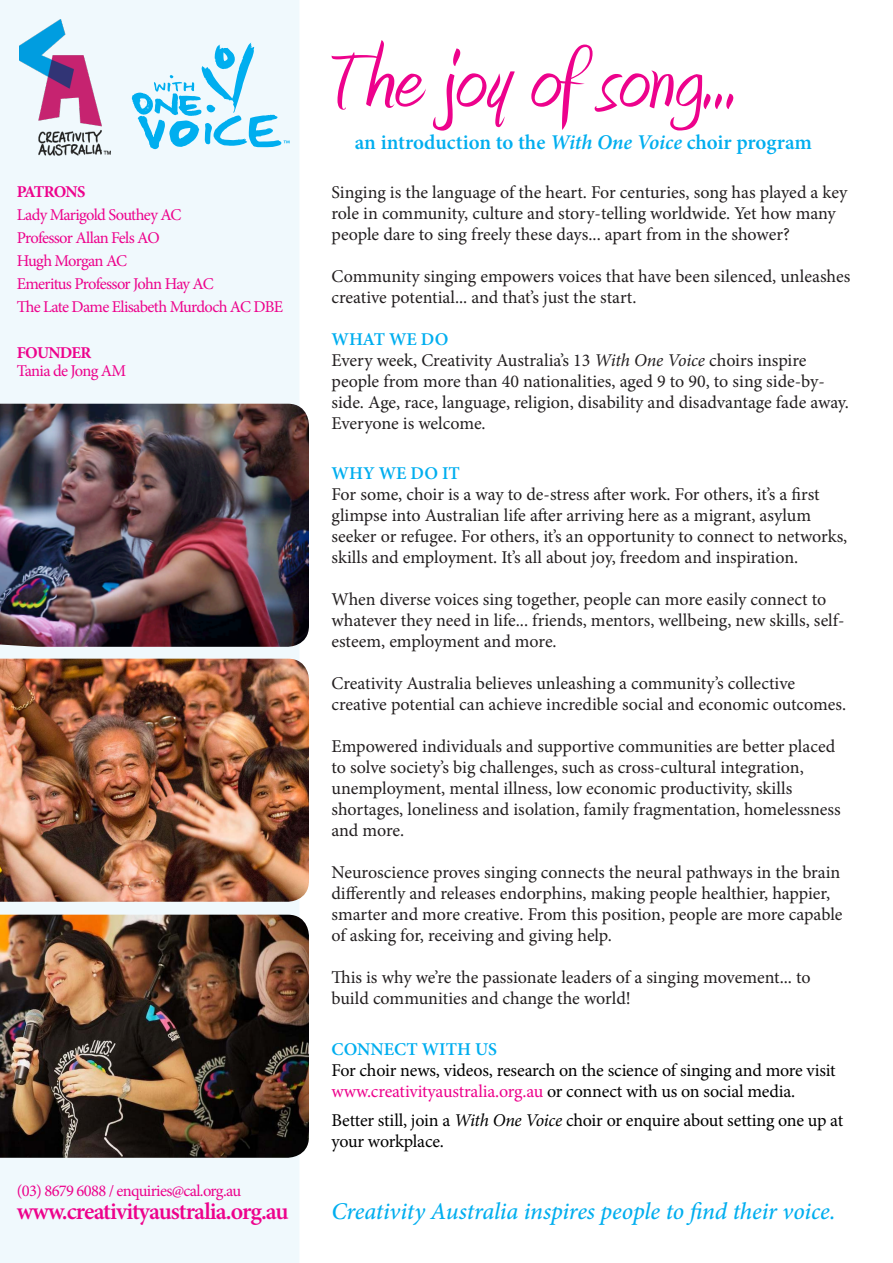
<style>
.page{position:relative;width:893px;height:1263px;background:#fff}
.page>*{position:absolute;margin:0;border:0;box-sizing:border-box;transform-origin:0 0}
.t1{font:99px "Amienne";color:#ed028c}
.t2{font:italic 500 24px "Minion Pro";letter-spacing:-.01em;color:#00aeef}
.t3{font:600 24px "Minion Pro";letter-spacing:-.04em;color:#ed028c}
.t4{font:600 21px "Minion Pro";color:#00aeef}
.t5{font:18px/21px "Minion Pro";letter-spacing:-.005em;color:#231f20}
.Body_Text{font:18px/21px "Minion Pro";letter-spacing:-.01em;color:#000}
.t6{font:600 18px "Minion Pro";color:#00aeef}
.t7{font:16.5px/18.8px "Minion Pro";letter-spacing:-.045em;color:#ed028c}
.t8{font:700 16.5px "Minion Pro";letter-spacing:-.055em;color:#ed028c}
.s1{font-weight:700}
.s2{font-style:italic}
.s3{font-weight:600;color:#00aeef}
.s4{color:#ed028c}
</style>
<div class="page">
<div style="left:0;top:0;width:299px;height:1263px;background:#f0f9fd"></div>
<svg style="left:131px;top:43px;width:159px;height:107px"></svg>
<img style="left:20px;top:19px;width:90px;height:136px">
<img style="left:0;top:915px;width:309px;height:243px">
<img style="left:0;top:659px;width:309px;height:243px">
<img style="left:0;top:404px;width:309px;height:243px">
<p class="t8" style="left:17px;top:180px;width:70px">PATRONS</p>
<p class="t7" style="left:17px;top:205px;width:166px">Lady Marigold Southey AC</p>
<p class="t7" style="left:17px;top:228px;width:145px">Professor Allan Fels AO</p>
<p class="t7" style="left:17px;top:251px;width:112px">Hugh Morgan AC</p>
<p class="t7" style="left:17px;top:274px;width:199px">Emeritus Professor John Hay AC</p>
<p class="t7" style="left:17px;top:297px;width:268px">The Late Dame Elisabeth Murdoch AC DBE</p>
<p class="t7" style="left:17px;top:343px;width:111px"><span class="s1">FOUNDER<br></span>Tania de Jong AM</p>
<p class="t7" style="left:17px;top:1182px;width:226px">(03) 8679 6088 / enquiries@cal.org.au</p>
<p class="t3" style="left:17px;top:1194px;width:273px">www.creativityaustralia.org.au</p>
<p class="t1" style="left:324px;top:37px;width:414px">The joy of song...</p>
<p class="t4" style="left:355px;top:128px;width:459px">an introduction to the <span class="s2">With One Voice</span> choir program</p>
<p class="t5" style="left:331px;top:182px;width:517px">Singing is the language of the heart. For centuries, song has played a key role in community, culture and story-telling worldwide. Yet how many people dare to sing freely these days... apart from in the shower?</p>
<p class="t5" style="left:331px;top:266px;width:520px">Community singing empowers voices that have been silenced, unleashes creative potential... and that’s just the start.</p>
<p class="t6" style="left:331px;top:326px;width:118px">WHAT WE DO</p>
<p class="t5" style="left:331px;top:350px;width:519px">Every week, Creativity Australia’s 13 <span class="s2">With One Voice</span> choirs inspire people from more than 40 nationalities, aged 9 to 90, to sing side-by&shy;side. Age, race, language, religion, disability and disadvantage fade away.<br>Everyone is welcome.</p>
<p class="t6" style="left:331px;top:461px;width:130px">WHY WE DO IT</p>
<p class="t5" style="left:331px;top:484px;width:517px">For some, choir is a way to de-stress after work. For others, it’s a first glimpse into Australian life after arriving here as a migrant, asylum seeker or refugee. For others, it’s an opportunity to connect to networks, skills and employment. It’s all about joy, freedom and inspiration.</p>
<p class="t5" style="left:331px;top:589px;width:515px">When diverse voices sing together, people can more easily connect to whatever they need in life... friends, mentors, wellbeing, new skills, self&shy;esteem, employment and more.</p>
<p class="t5" style="left:331px;top:673px;width:516px">Creativity Australia believes unleashing a community’s collective creative potential can achieve incredible social and economic outcomes.</p>
<p class="t5" style="left:331px;top:736px;width:511px">Empowered individuals and supportive communities are better placed to solve society’s big challenges, such as cross-cultural integration, unemployment, mental illness, low economic productivity, skills shortages, loneliness and isolation, family fragmentation, homelessness and more.</p>
<p class="t5" style="left:331px;top:862px;width:513px">Neuroscience proves singing connects the neural pathways in the brain differently and releases endorphins, making people healthier, happier, smarter and more creative. From this position, people are more capable of asking for, receiving and giving help.</p>
<p class="t5" style="left:331px;top:967px;width:481px">This is why we’re the passionate leaders of a singing movement... to build communities and change the world!</p>
<p class="Body_Text" style="left:331px;top:1039px;width:506px"><span class="s3">CONNECT WITH US<br></span>For choir news, videos, research on the science of singing and more visit <span class="s4">www.creativityaustralia.org.au</span> or connect with us on social media.</p>
<p class="Body_Text" style="left:331px;top:1110px;width:513px">Better still, join a <span class="s2">With One Voice</span> choir or enquire about setting one up at your workplace.</p>
<p class="t2" style="left:331px;top:1194px;width:506px">Creativity Australia inspires people to find their voice.</p>
</div>
